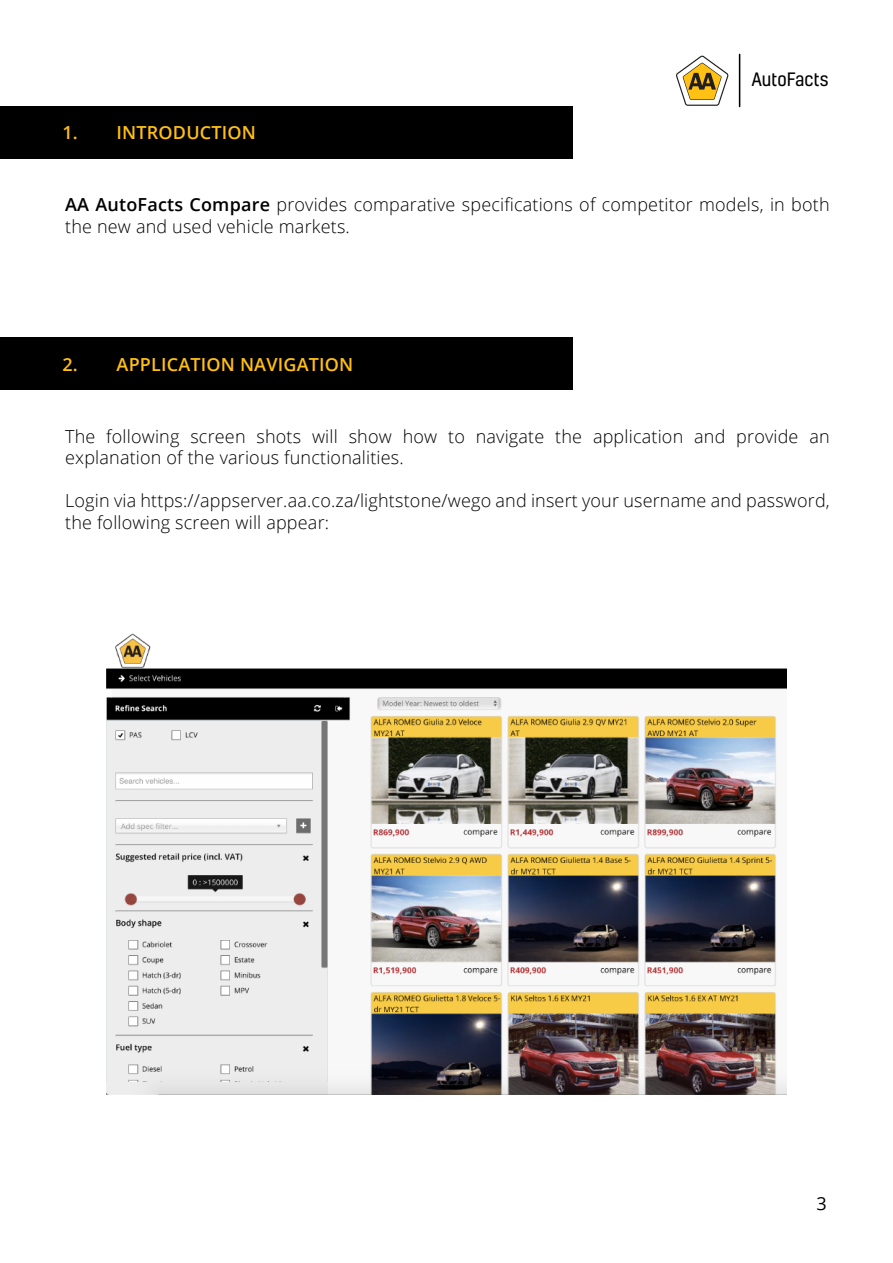
<style>
.page{position:relative;width:893px;height:1263px;background:#fff}
.page>*{position:absolute;margin:0;border:0;box-sizing:border-box;transform-origin:0 0}
.t1{font:300 18px/21.6px "Open Sans";letter-spacing:.01em;color:#000}
.t2{font:600 18px "Open Sans";letter-spacing:.01em;color:#ffc012}
.t3{font:18px "Open Sans";color:#000}
.t4{font:17.7px "Kelson";color:#000}
.s1{font-weight:600}
</style>
<div class="page">
<div style="left:0;top:106px;width:573px;height:53px;background:#000"></div>
<div style="left:0;top:337px;width:573px;height:53px;background:#000"></div>
<svg style="left:676px;top:55px;width:53px;height:51px"></svg>
<hr style="left:739px;top:54px;width:1px;height:52px;background:#000">
<img style="left:107px;top:634px;width:679px;height:461px">
<p class="t2" style="left:62px;top:120px;width:195px">1. INTRODUCTION</p>
<p class="t4" style="left:751px;top:68px;width:78px">AutoFacts</p>
<p class="t1" style="left:65px;top:193px;width:766px"><span class="s1">AA AutoFacts Compare</span> provides comparative specifications of competitor models, in both the new and used vehicle markets.</p>
<p class="t2" style="left:62px;top:352px;width:292px">2. APPLICATION NAVIGATION</p>
<p class="t1" style="left:65px;top:425px;width:766px">The following screen shots will show how to navigate the application and provide an explanation of the various functionalities.</p>
<p class="t1" style="left:65px;top:489px;width:766px">Login via https://appserver.aa.co.za/lightstone/wego and insert your username and password, the following screen will appear:</p>
<p class="t3" style="left:816px;top:1191px;width:12px">3</p>
</div>
